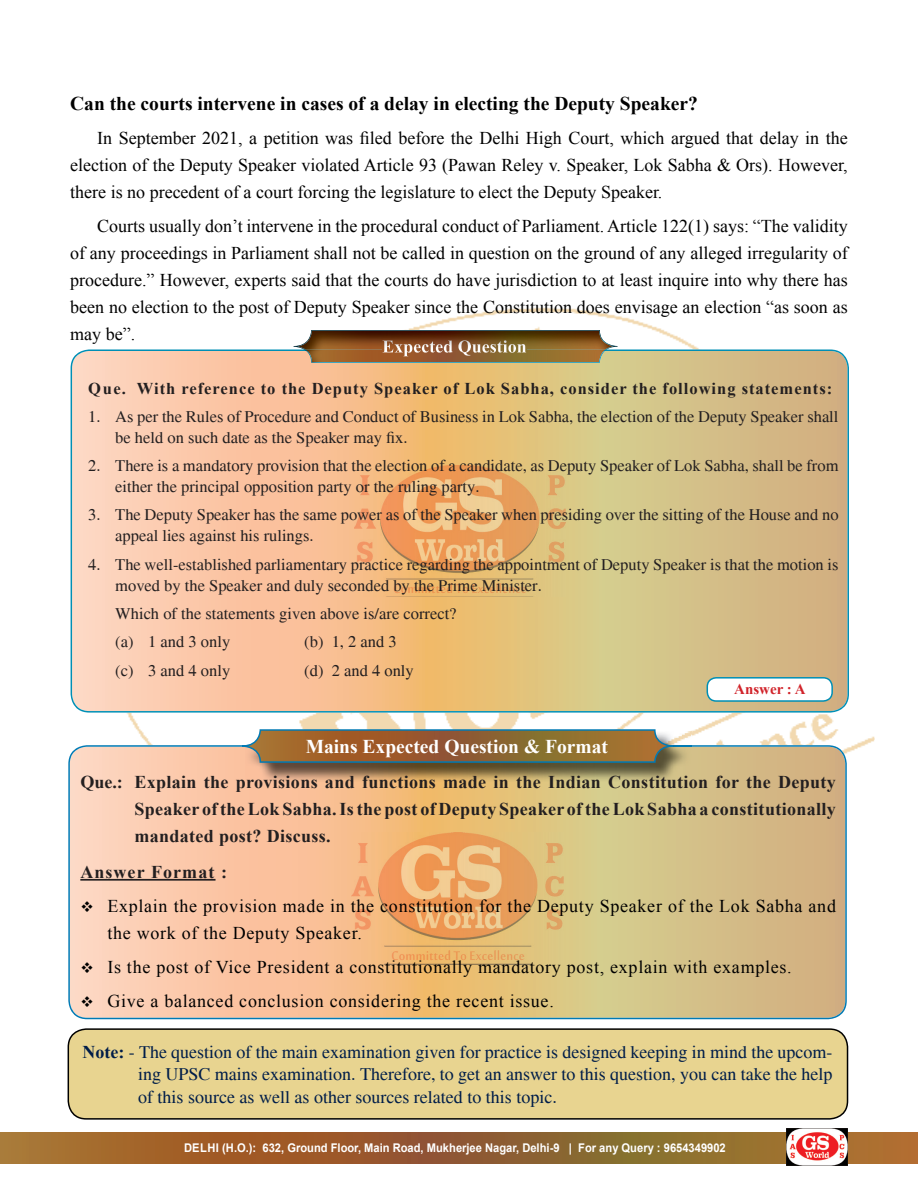
<style>
.page{position:relative;width:918px;height:1188px;background:#fff}
.page>*{position:absolute;margin:0;border:0;box-sizing:border-box;transform-origin:0 0}
.t1{font:700 19.5px "Times New Roman";color:#000}
.t2{font:700 19.5px "Times New Roman";color:#fff}
.t3{font:18px/27px "Times New Roman";letter-spacing:.04em;color:#000;text-align:justify}
.t4{font:18px/22.5px "Times";color:#001d49;text-align:justify}
.t5{font:700 18px/27px "Times New Roman";letter-spacing:.02em;color:#231f20;text-align:justify}
.t6{font:700 18px "Times New Roman";letter-spacing:.06em;color:#231f20}
.t7{font:16.5px/21px "Times";color:#231f20}
.t8{font:700 16.5px "Times New Roman";letter-spacing:.06em;color:#231f20}
.t9{font:700 15px "Times New Roman";color:#d1232a}
.t10{font:700 12px "Arial";color:#fff;scale:.93 1}
.s1{font-family:"Times New Roman";font-weight:700}
</style>
<div class="page">
<svg style="left:0;top:1133px;width:917px;height:30px;background:#99652e"></svg>
<img style="left:786px;top:1128px;width:62px;height:37px">
<img style="left:127px;top:308px;width:748px;height:445px">
<hr style="left:917px;top:1133px;width:1px;height:30px;background:#b46d32">
<svg style="left:71px;top:349px;width:778px;height:364px;background:#e6c292"></svg>
<img style="left:354px;top:465px;width:211px;height:132px">
<img style="left:304px;top:350px;width:303px;height:13px">
<img style="left:383px;top:350px;width:143px;height:6px">
<img style="left:294px;top:330px;width:324px;height:20px">
<div style="left:707px;top:678px;width:125px;height:23px;background:#fff;border-radius:9px"></div>
<div style="left:707px;top:677px;width:126px;height:25px;border:2px solid #008fb5;border-radius:9px"></div>
<svg style="left:68px;top:745px;width:779px;height:274px;background:#e5c294"></svg>
<img style="left:245px;top:731px;width:446px;height:51px">
<svg style="left:241px;top:729px;width:433px;height:35px;background:#8d6d43"></svg>
<div style="left:68px;top:1029px;width:780px;height:90px;background:#e8d490;border-radius:18px"></div>
<div style="left:68px;top:1028px;width:780px;height:92px;border:2px solid #000;border-radius:18px"></div>
<img style="left:352px;top:833px;width:211px;height:131px">
<hr style="left:80px;top:879px;width:136px;height:2px;background:#231f20">
<p class="t1" style="left:70px;top:90px;width:629px">Can the courts intervene in cases of a delay in electing the Deputy Speaker?</p>
<p class="t3" style="left:70px;top:125px;width:779px;text-indent:27px">In September 2021, a petition was filed before the Delhi High Court, which argued that delay in the election of the Deputy Speaker violated Article 93 (Pawan Reley v. Speaker, Lok Sabha &amp; Ors). However, there is no precedent of a court forcing the legislature to elect the Deputy Speaker.</p>
<p class="t3" style="left:70px;top:213px;width:779px;text-indent:27px">Courts usually don’t intervene in the procedural conduct of Parliament. Article 122(1) says: “The validity of any proceedings in Parliament shall not be called in question on the ground of any alleged irregularity of procedure.” However, experts said that the courts do have jurisdiction to at least inquire into why there has been no election to the post of Deputy Speaker since the Constitution does envisage an election “as soon as may be”.</p>
<p class="t8" style="left:88px;top:377px;width:745px">Que. With reference to the Deputy Speaker of Lok Sabha, consider the following statements:</p>
<p class="t7" style="left:115px;top:406px;width:725px;text-indent:-27px">1. As per the Rules of Procedure and Conduct of Business in Lok Sabha, the election of the Deputy Speaker shall be held on such date as the Speaker may fix.</p>
<p class="t7" style="left:115px;top:455px;width:725px;text-indent:-27px">2. There is a mandatory provision that the election of a candidate, as Deputy Speaker of Lok Sabha, shall be from either the principal opposition party or the ruling party.</p>
<p class="t7" style="left:115px;top:505px;width:725px;text-indent:-27px">3. The Deputy Speaker has the same power as of the Speaker when presiding over the sitting of the House and no appeal lies against his rulings.</p>
<p class="t7" style="left:115px;top:554px;width:725px;text-indent:-27px">4. The well-established parliamentary practice regarding the appointment of Deputy Speaker is that the motion is moved by the Speaker and duly seconded by the Prime Minister.</p>
<p class="t7" style="left:115px;top:600px;width:343px;line-height:28.3px">Which of the statements given above is/are correct? (a) 1 and 3 only</p>
<p class="t7" style="left:304px;top:631px;width:94px">(b) 1, 2 and 3</p>
<p class="t7" style="left:115px;top:660px;width:117px">(c) 3 and 4 only</p>
<p class="t7" style="left:304px;top:660px;width:111px">(d) 2 and 4 only</p>
<p class="t2" style="left:306px;top:733px;width:304px">Mains Expected Question &amp; Format</p>
<p class="t9" style="left:734px;top:679px;width:73px">Answer : A</p>
<p class="t5" style="left:134px;top:768px;width:703px;text-indent:-54px">Que.: Explain the provisions and functions made in the Indian Constitution for the Deputy Speaker of the Lok Sabha. Is the post of Deputy Speaker of the Lok Sabha a constitutionally mandated post? Discuss.</p>
<p class="t6" style="left:80px;top:859px;width:148px">Answer Format :</p>
<p class="t3" style="left:107px;top:892px;width:730px;text-indent:-27px">❖ Explain the provision made in the constitution for the Deputy Speaker of the Lok Sabha and the work of the Deputy Speaker.</p>
<p class="t3" style="left:80px;top:953px;width:713px">❖ Is the post of Vice President a constitutionally mandatory post, explain with examples.</p>
<p class="t3" style="left:80px;top:987px;width:475px">❖ Give a balanced conclusion considering the recent issue.</p>
<p class="t4" style="left:138px;top:1041px;width:696px;text-indent:-55px"><span class="s1">Note:</span> - The question of the main examination given for practice is designed keeping in mind the upcom&shy;ing UPSC mains examination. Therefore, to get an answer to this question, you can take the help of this source as well as other sources related to this topic.</p>
<p class="t10" style="left:184px;top:1140px;width:584px">DELHI (H.O.): 632, Ground Floor, Main Road, Mukherjee Nagar, Delhi-9 | For any Query : 9654349902</p>
</div>
